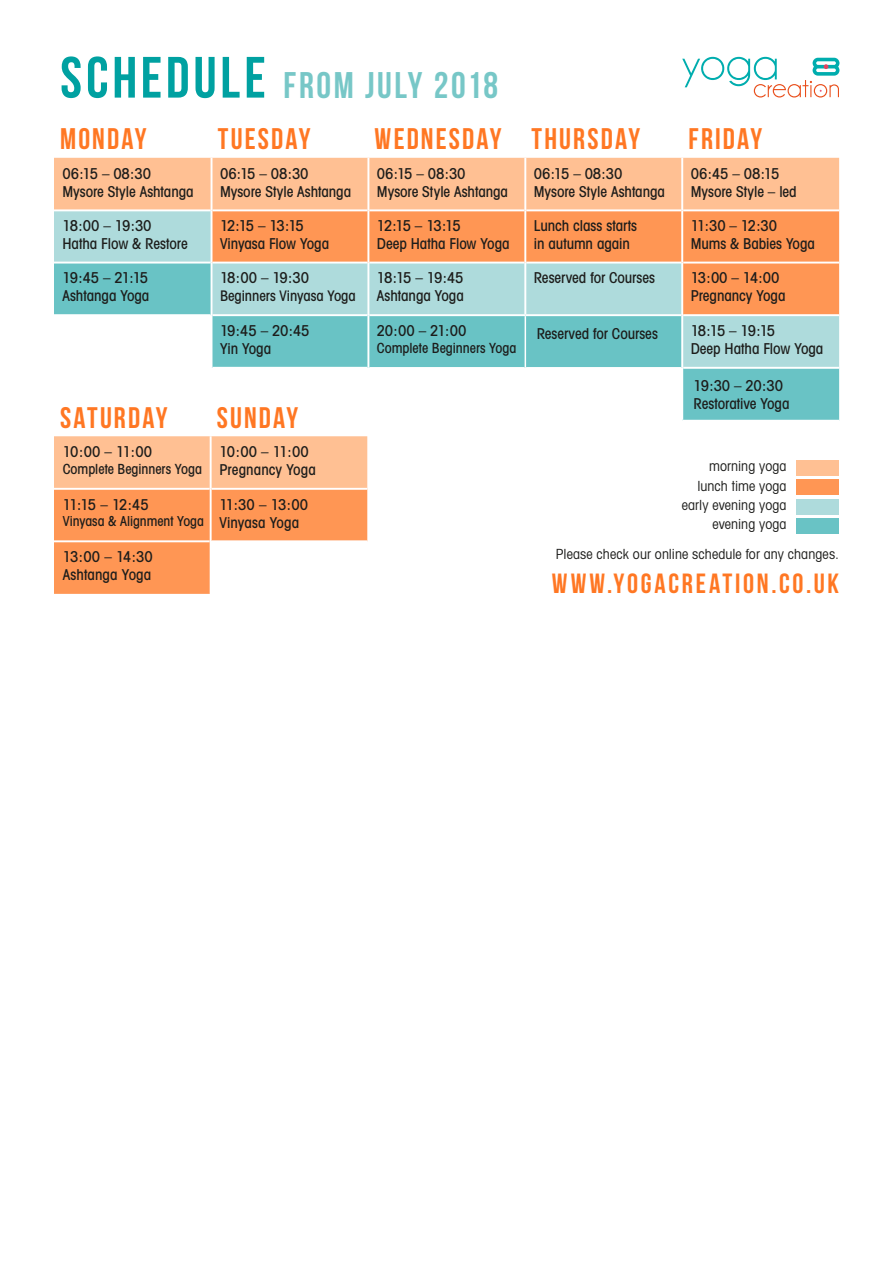
<style>
.page{position:relative;width:893px;height:1263px;background:#fff}
.page>*{position:absolute;margin:0;border:0;box-sizing:border-box;transform-origin:0 0}
.t1{font:37.05px "Bebas Neue";letter-spacing:.07em;color:#77c7c7}
.t2{font:29.7px "Bebas Neue";letter-spacing:.07em;color:#ff7723}
.t3{font:27.75px "Bebas Neue";letter-spacing:.1em;color:#ff7723}
.t4{font:500 condensed 15px/18px "Avant Garde";letter-spacing:-.005em;color:#1d1d1b}
.t5{font:500 condensed 14.55px "Avant Garde";letter-spacing:-.005em;color:#1d1d1b}
.t6{font:condensed 13.95px/19.4px "Avant Garde";letter-spacing:.005em;color:#1d1d1b;text-align:right}
.t7{font:500 condensed 13.95px "Avant Garde";color:#1d1d1b}
.t8{font:500 condensed 13.8px "Avant Garde";color:#1d1d1b}
.s1{font-size:58.2px;color:#00a1a1}
</style>
<div class="page">
<div style="left:797px;top:460px;width:42px;height:16px;background:#ffc093"></div>
<div style="left:797px;top:480px;width:42px;height:15px;background:#ff9654"></div>
<div style="left:797px;top:499px;width:42px;height:15px;background:#aedbdc"></div>
<div style="left:797px;top:518px;width:42px;height:16px;background:#69c3c5"></div>
<svg style="left:682px;top:57px;width:157px;height:41px"></svg>
<div style="left:54px;top:158px;width:785px;height:51px;background:#ffc093"></div>
<div style="left:54px;top:211px;width:157px;height:51px;background:#aedbdc"></div>
<div style="left:212px;top:211px;width:627px;height:51px;background:#ff9654"></div>
<svg style="left:54px;top:264px;width:785px;height:156px"></svg>
<div style="left:525px;top:368px;width:157px;height:53px;background:#fff"></div>
<hr style="left:54px;top:314px;width:157px;height:2px;background:#fff">
<hr style="left:212px;top:314px;width:155px;height:2px;background:#fff">
<hr style="left:369px;top:314px;width:156px;height:2px;background:#fff">
<hr style="left:525px;top:314px;width:156px;height:2px;background:#fff">
<hr style="left:683px;top:314px;width:156px;height:2px;background:#fff">
<hr style="left:54px;top:367px;width:157px;height:2px;background:#fff">
<hr style="left:212px;top:367px;width:155px;height:2px;background:#fff">
<hr style="left:683px;top:367px;width:156px;height:2px;background:#fff">
<hr style="left:211px;top:158px;width:1px;height:52px;background:#fff">
<hr style="left:367px;top:158px;width:2px;height:52px;background:#fff">
<hr style="left:524px;top:158px;width:2px;height:52px;background:#fff">
<hr style="left:681px;top:158px;width:2px;height:52px;background:#fff">
<hr style="left:367px;top:210px;width:2px;height:53px;background:#fff">
<hr style="left:524px;top:210px;width:2px;height:53px;background:#fff">
<hr style="left:681px;top:210px;width:2px;height:53px;background:#fff">
<hr style="left:211px;top:263px;width:1px;height:52px;background:#fff">
<hr style="left:367px;top:263px;width:2px;height:52px;background:#fff">
<hr style="left:524px;top:263px;width:2px;height:51px;background:#fff">
<hr style="left:681px;top:263px;width:2px;height:52px;background:#fff">
<hr style="left:211px;top:315px;width:1px;height:53px;background:#fff">
<hr style="left:367px;top:315px;width:2px;height:53px;background:#fff">
<hr style="left:681px;top:315px;width:2px;height:53px;background:#fff">
<hr style="left:211px;top:368px;width:1px;height:52px;background:#fff">
<hr style="left:367px;top:368px;width:2px;height:52px;background:#fff">
<hr style="left:681px;top:368px;width:2px;height:52px;background:#fff">
<hr style="left:369px;top:367px;width:156px;height:2px;background:#fff">
<hr style="left:526px;top:367px;width:155px;height:2px;background:#fff">
<hr style="left:525px;top:316px;width:1px;height:52px;background:#fff">
<svg style="left:54px;top:436px;width:313px;height:158px;background:#ffa76e"></svg>
<div style="left:211px;top:541px;width:156px;height:53px;background:#fff"></div>
<hr style="left:54px;top:488px;width:156px;height:2px;background:#fff">
<hr style="left:212px;top:488px;width:155px;height:2px;background:#fff">
<hr style="left:54px;top:540px;width:156px;height:2px;background:#fff">
<hr style="left:212px;top:540px;width:155px;height:2px;background:#fff">
<hr style="left:210px;top:436px;width:2px;height:53px;background:#fff">
<hr style="left:210px;top:489px;width:2px;height:52px;background:#fff">
<hr style="left:210px;top:541px;width:2px;height:53px;background:#fff">
<h1 class="t1" style="left:60px;top:64px;width:439px"><span class="s1">SCHEDULE</span> FROM JULY 2018</h1>
<h2 class="t2" style="left:60px;top:122px;width:88px">MONDAY</h2>
<h2 class="t2" style="left:218px;top:122px;width:94px">TUESDAY</h2>
<h2 class="t2" style="left:375px;top:122px;width:267px">WEDNESDAY THURSDAY</h2>
<h2 class="t2" style="left:688px;top:122px;width:75px">FRIDAY</h2>
<p class="t4" style="left:63px;top:164px;width:133px">06:15 – 08:30<br>Mysore Style Ashtanga</p>
<p class="t4" style="left:220px;top:164px;width:133px">06:15 – 08:30<br>Mysore Style Ashtanga</p>
<p class="t4" style="left:377px;top:164px;width:133px">06:15 – 08:30<br>Mysore Style Ashtanga</p>
<p class="t4" style="left:534px;top:164px;width:133px">06:15 – 08:30<br>Mysore Style Ashtanga</p>
<p class="t4" style="left:691px;top:164px;width:107px">06:45 – 08:15<br>Mysore Style – led</p>
<p class="t4" style="left:63px;top:216px;width:127px">18:00 – 19:30<br>Hatha Flow &amp; Restore</p>
<p class="t4" style="left:220px;top:216px;width:111px">12:15 – 13:15<br>Vinyasa Flow Yoga</p>
<p class="t4" style="left:377px;top:216px;width:134px">12:15 – 13:15<br>Deep Hatha Flow Yoga</p>
<p class="t4" style="left:534px;top:216px;width:105px">Lunch class starts in autumn again</p>
<p class="t4" style="left:691px;top:216px;width:126px">11:30 – 12:30<br>Mums &amp; Babies Yoga</p>
<p class="t4" style="left:63px;top:269px;width:88px">19:45 – 21:15<br>Ashtanga Yoga</p>
<p class="t4" style="left:220px;top:269px;width:91px">18:00 – 19:30</p>
<p class="t4" style="left:377px;top:269px;width:88px">18:15 – 19:45<br>Ashtanga Yoga</p>
<p class="t4" style="left:534px;top:269px;width:123px">Reserved for Courses</p>
<p class="t4" style="left:691px;top:269px;width:96px">13:00 – 14:00<br>Pregnancy Yoga</p>
<p class="t5" style="left:220px;top:287px;width:137px">Beginners Vinyasa Yoga</p>
<p class="t4" style="left:220px;top:321px;width:91px">19:45 – 20:45<br>Yin Yoga</p>
<p class="t4" style="left:377px;top:321px;width:91px">20:00 – 21:00</p>
<p class="t7" style="left:377px;top:339px;width:141px">Complete Beginners Yoga</p>
<h2 class="t2" style="left:60px;top:401px;width:109px">SATURDAY</h2>
<h2 class="t2" style="left:217px;top:401px;width:83px">SUNDAY</h2>
<p class="t4" style="left:63px;top:443px;width:91px">10:00 – 11:00</p>
<p class="t7" style="left:63px;top:460px;width:141px">Complete Beginners Yoga</p>
<p class="t4" style="left:219px;top:443px;width:98px">10:00 – 11:00<br>Pregnancy Yoga</p>
<p class="t4" style="left:63px;top:495px;width:88px">11:15 – 12:45</p>
<p class="t8" style="left:63px;top:513px;width:143px">Vinyasa &amp; Alignment Yoga</p>
<p class="t4" style="left:63px;top:548px;width:92px">13:00 – 14:30<br>Ashtanga Yoga</p>
<p class="t4" style="left:219px;top:495px;width:90px">11:30 – 13:00<br>Vinyasa Yoga</p>
<p class="t4" style="left:537px;top:324px;width:123px">Reserved for Courses</p>
<p class="t4" style="left:691px;top:321px;width:134px">18:15 – 19:15<br>Deep Hatha Flow Yoga</p>
<p class="t4" style="left:694px;top:377px;width:97px">19:30 – 20:30<br>Restorative Yoga</p>
<p class="t6" style="left:682px;top:456px;width:106px">morning yoga lunch time yoga early evening yoga evening yoga</p>
<p class="t6" style="left:556px;top:544px;width:285px">Please check our online schedule for any changes.</p>
<h3 class="t3" style="left:552px;top:568px;width:288px">WWW.YOGACREATION.CO.UK</h3>
</div>
